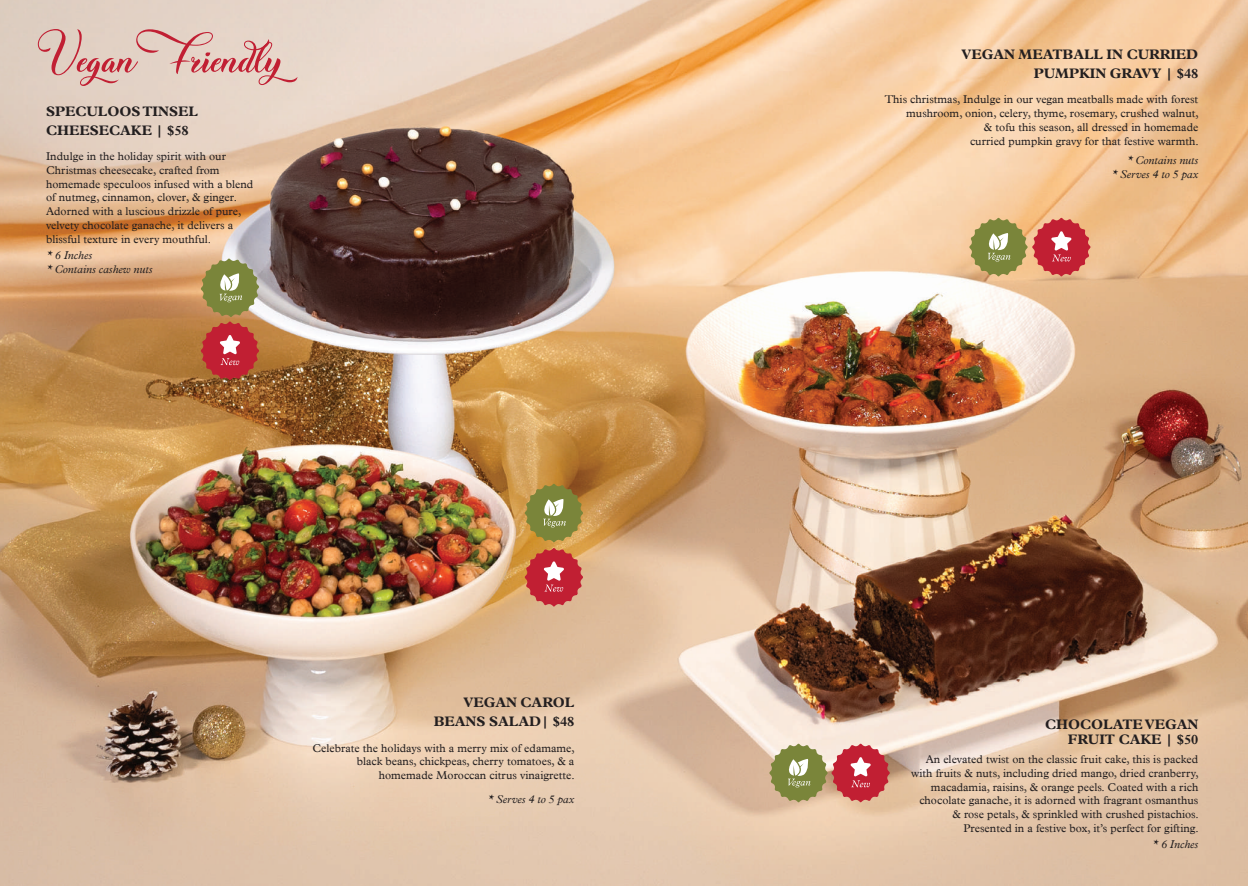
<style>
.page{position:relative;width:1248px;height:886px;background:#fff}
.page>*{position:absolute;margin:0;border:0;box-sizing:border-box;transform-origin:0 0}
.t1{font:60px "Christmas Wish Calligraphy";color:#c11f33}
.t2{font:700 13.75px/18.8px "Plantin";color:#231f20;text-align:right}
.t3{font:11.25px/13.8px "Plantin";color:#231f20;text-align:right}
.t4{font:italic 11.25px/13.8px "Plantin";color:#231f20}
</style>
<div class="page">
<img style="left:0;top:0;width:1247px;height:886px">
<svg style="left:524px;top:548px;width:59px;height:58px"></svg>
<svg style="left:968px;top:218px;width:122px;height:58px"></svg>
<svg style="left:768px;top:744px;width:122px;height:58px"></svg>
<svg style="left:524px;top:484px;width:59px;height:58px"></svg>
<svg style="left:200px;top:259px;width:59px;height:121px"></svg>
<h1 class="t1" style="left:45px;top:16px;width:240px">Vegan Friendly</h1>
<p class="t2" style="left:46px;top:103px;width:153px;text-align:left">SPECULOOS TINSEL<br>CHEESECAKE | $58</p>
<p class="t3" style="left:46px;top:150px;width:209px;text-align:left">Indulge in the holiday spirit with our Christmas cheesecake, crafted from homemade speculoos infused with a blend of nutmeg, cinnamon, clover, &amp; ginger.<br>Adorned with a luscious drizzle of pure, velvety chocolate ganache, it delivers a blissful texture in every mouthful.</p>
<p class="t4" style="left:46px;top:249px;width:108px">* 6 Inches<br>* Contains cashew nuts</p>
<p class="t2" style="left:434px;top:694px;width:142px">VEGAN CAROL<br>BEANS SALAD| $48</p>
<p class="t3" style="left:312px;top:741px;width:264px">Celebrate the holidays with a merry mix of edamame, black beans, chickpeas, cherry tomatoes, &amp; a homemade Moroccan citrus vinaigrette.</p>
<p class="t4" style="left:487px;top:793px;width:88px">* Serves 4 to 5 pax</p>
<p class="t2" style="left:961px;top:46px;width:238px">VEGAN MEATBALL IN CURRIED<br>PUMPKIN GRAVY | $48</p>
<p class="t3" style="left:884px;top:93px;width:315px">This christmas, Indulge in our vegan meatballs made with forest mushroom, onion, celery, thyme, rosemary, crushed walnut,<br>&amp; tofu this season, all dressed in homemade<br>curried pumpkin gravy for that festive warmth.</p>
<p class="t4" style="left:1111px;top:154px;width:88px;text-align:right">* Contains nuts<br>* Serves 4 to 5 pax</p>
<p class="t2" style="left:1044px;top:718px;width:155px;line-height:15px">CHOCOLATE VEGAN<br>FRUIT CAKE | $50</p>
<p class="t3" style="left:911px;top:753px;width:289px">An elevated twist on the classic fruit cake, this is packed with fruits &amp; nuts, including dried mango, dried cranberry, macadamia, raisins, &amp; orange peels. Coated with a rich chocolate ganache, it is adorned with fragrant osmanthus &amp; rose petals, &amp; sprinkled with crushed pistachios.<br>Presented in a festive box, it’s perfect for gifting.</p>
<p class="t4" style="left:1152px;top:838px;width:48px">* 6 Inches</p>
</div>
